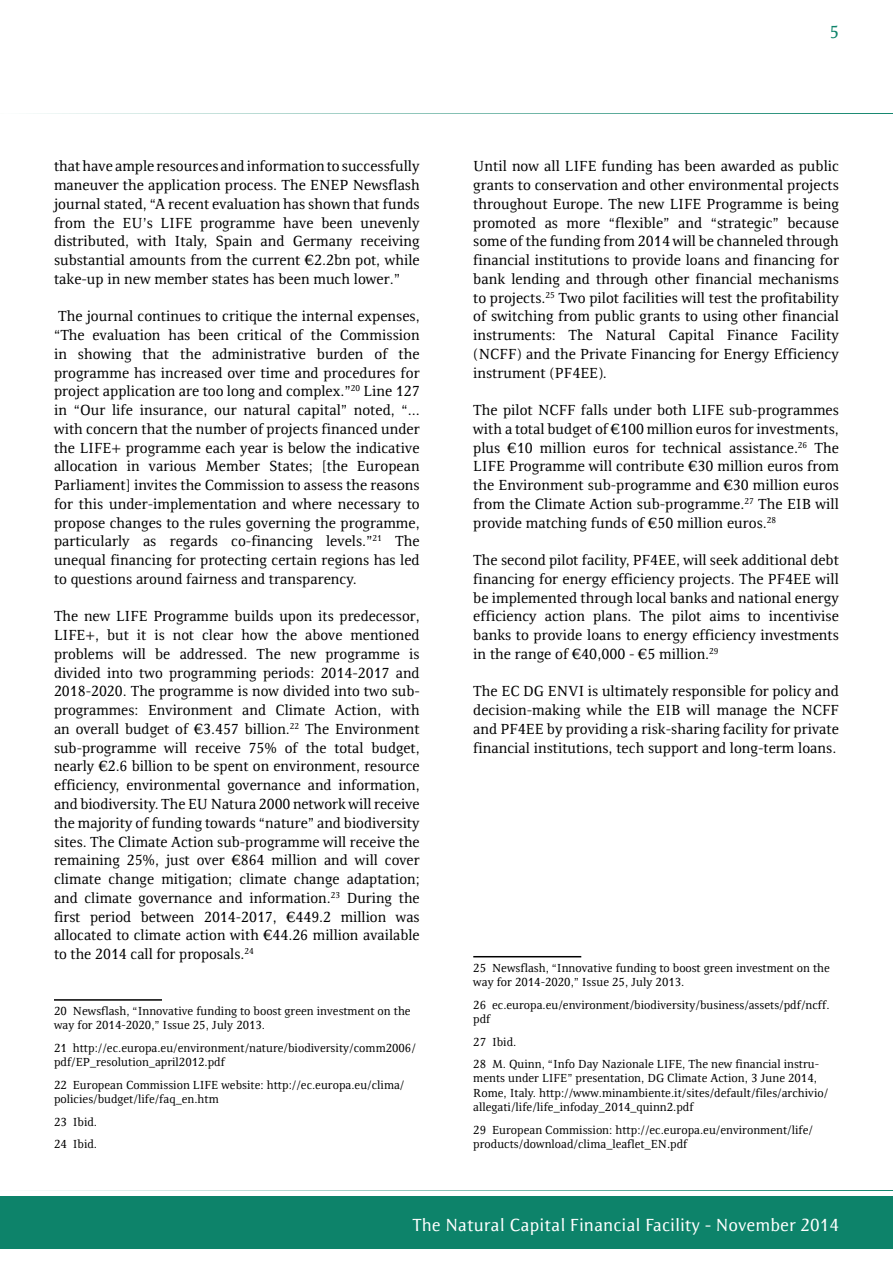
<style>
.page{position:relative;width:893px;height:1263px;background:#fff}
.page>*{position:absolute;margin:0;border:0;box-sizing:border-box;transform-origin:0 0}
.t1{font:18px "Resavska BG Sans";color:#fff}
.t2{font:18px "Resavska BG Sans";color:#0d836a}
.t3{font:15px/18.8px "Resavska BG";color:#000;text-align:justify}
.t4{font:12px/14.4px "Resavska BG";color:#000}
</style>
<div class="page">
<div style="left:0;top:1196px;width:893px;height:53px;background:#0d836a"></div>
<hr style="left:0;top:113px;width:893px;height:1px;background:#0d836a">
<hr style="left:0;top:1190px;width:893px;height:1px;background:#0d836a">
<hr style="left:473px;top:956px;width:108px;height:1px;background:#000">
<hr style="left:54px;top:999px;width:108px;height:2px;background:#000">
<p class="t3" style="left:54px;top:157px;width:367px">that have ample resources and information to successfully maneuver the application process. The ENEP Newsflash journal stated, “A recent evaluation has shown that funds from the EU’s LIFE programme have been unevenly distributed, with Italy, Spain and Germany receiving substantial amounts from the current €2.2bn pot, while take-up in new member states has been much lower.”</p>
<p class="t3" style="left:54px;top:307px;width:367px">The journal continues to critique the internal expenses, “The evaluation has been critical of the Commission in showing that the administrative burden of the programme has increased over time and procedures for project application are too long and complex.”<sup>20</sup> Line 127 in “Our life insurance, our natural capital” noted, “... with concern that the number of projects financed under the LIFE+ programme each year is below the indicative allocation in various Member States; [the European Parliament] invites the Commission to assess the reasons for this under-implementation and where necessary to propose changes to the rules governing the programme, particularly as regards co-financing levels.”<sup>21</sup> The unequal financing for protecting certain regions has led to questions around fairness and transparency.</p>
<p class="t3" style="left:54px;top:607px;width:367px">The new LIFE Programme builds upon its predecessor, LIFE+, but it is not clear how the above mentioned problems will be addressed. The new programme is divided into two programming periods: 2014-2017 and 2018-2020. The programme is now divided into two sub&shy;programmes: Environment and Climate Action, with an overall budget of €3.457 billion.<sup>22</sup> The Environment sub-programme will receive 75% of the total budget, nearly €2.6 billion to be spent on environment, resource efficiency, environmental governance and information, and biodiversity. The EU Natura 2000 network will receive the majority of funding towards “nature” and biodiversity sites. The Climate Action sub-programme will receive the remaining 25%, just over €864 million and will cover climate change mitigation; climate change adaptation; and climate governance and information.<sup>23</sup> During the first period between 2014-2017, €449.2 million was allocated to climate action with €44.26 million available to the 2014 call for proposals.<sup>24</sup></p>
<p class="t4" style="left:54px;top:1004px;width:358px">20 Newsflash, “Innovative funding to boost green investment on the way for 2014-2020,” Issue 25, July 2013.</p>
<p class="t4" style="left:54px;top:1040px;width:363px">21 http://ec.europa.eu/environment/nature/biodiversity/comm2006/ pdf/EP_resolution_april2012.pdf</p>
<p class="t4" style="left:54px;top:1077px;width:352px">22 European Commission LIFE website: http://ec.europa.eu/clima/ policies/budget/life/faq_en.htm</p>
<p class="t4" style="left:54px;top:1110px;width:45px;line-height:22.5px">23 Ibid.<br>24 Ibid.</p>
<p class="t2" style="left:829px;top:22px;width:11px">5</p>
<p class="t3" style="left:473px;top:157px;width:367px">Until now all LIFE funding has been awarded as public grants to conservation and other environmental projects throughout Europe. The new LIFE Programme is being promoted as more “flexible” and “strategic” because some of the funding from 2014 will be channeled through financial institutions to provide loans and financing for bank lending and through other financial mechanisms to projects.<sup>25</sup> Two pilot facilities will test the profitability of switching from public grants to using other financial instruments: The Natural Capital Finance Facility (NCFF) and the Private Financing for Energy Efficiency instrument (PF4EE).</p>
<p class="t3" style="left:473px;top:401px;width:367px">The pilot NCFF falls under both LIFE sub-programmes with a total budget of €100 million euros for investments, plus €10 million euros for technical assistance.<sup>26</sup> The LIFE Programme will contribute €30 million euros from the Environment sub-programme and €30 million euros from the Climate Action sub-programme.<sup>27</sup> The EIB will provide matching funds of €50 million euros.<sup>28</sup></p>
<p class="t3" style="left:473px;top:551px;width:367px">The second pilot facility, PF4EE, will seek additional debt financing for energy efficiency projects. The PF4EE will be implemented through local banks and national energy efficiency action plans. The pilot aims to incentivise banks to provide loans to energy efficiency investments in the range of €40,000 - €5 million.<sup>29</sup></p>
<p class="t3" style="left:473px;top:682px;width:367px">The EC DG ENVI is ultimately responsible for policy and decision-making while the EIB will manage the NCFF and PF4EE by providing a risk-sharing facility for private financial institutions, tech support and long-term loans.</p>
<p class="t4" style="left:473px;top:960px;width:358px">25 Newsflash, “Innovative funding to boost green investment on the way for 2014-2020,” Issue 25, July 2013.</p>
<p class="t4" style="left:473px;top:997px;width:358px">26 ec.europa.eu/environment/biodiversity/business/assets/pdf/ncff. pdf</p>
<p class="t4" style="left:473px;top:1030px;width:347px;line-height:22.5px">27 Ibid.<br>28 M. Quinn, “Info Day Nazionale LIFE, The new financial instru-</p>
<p class="t4" style="left:473px;top:1071px;width:356px">ments under LIFE” presentation, DG Climate Action, 3 June 2014,<br>Rome, Italy. http://www.minambiente.it/sites/default/files/archivio/ allegati/life/life_infoday_2014_quinn2.pdf</p>
<p class="t4" style="left:473px;top:1122px;width:341px">29 European Commission: http://ec.europa.eu/environment/life/ products/download/clima_leaflet_EN.pdf</p>
<p class="t1" style="left:412px;top:1215px;width:428px">The Natural Capital Financial Facility - November 2014</p>
</div>
